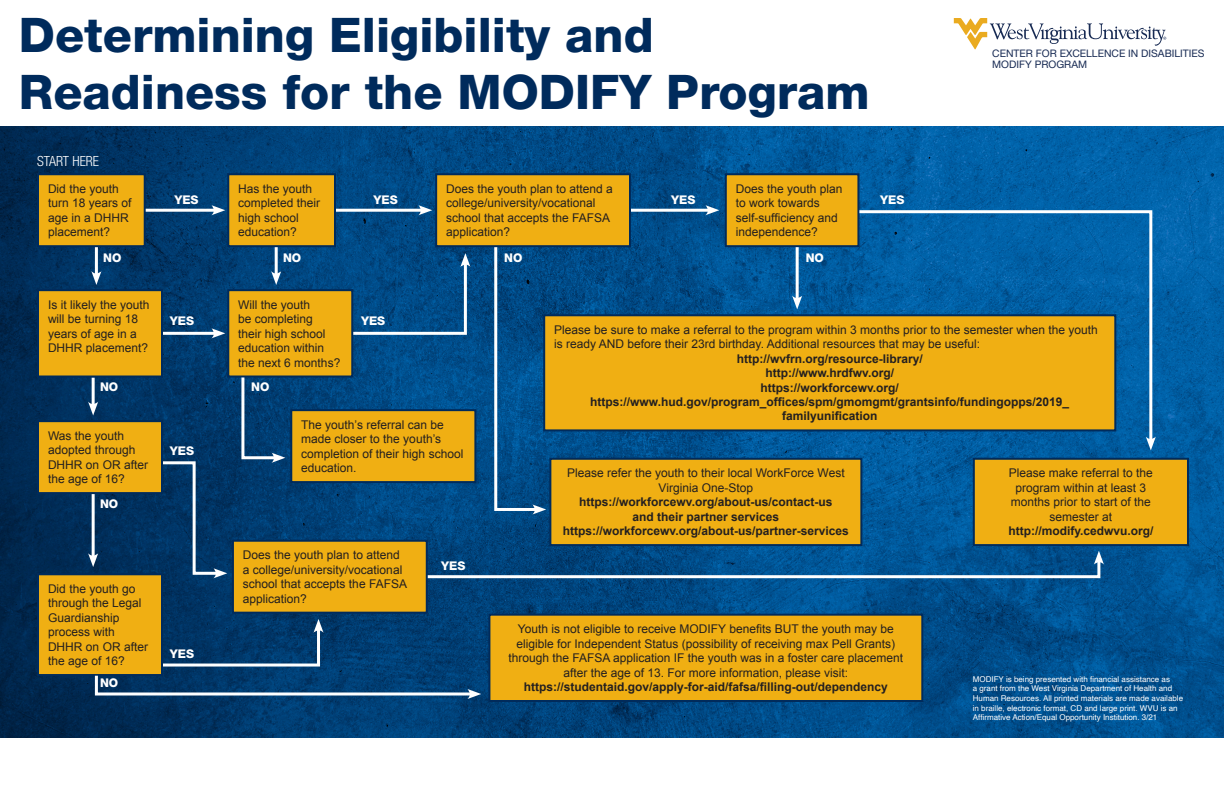
<style>
.page{position:relative;width:1224px;height:792px;background:#fff}
.page>*{position:absolute;margin:0;border:0;box-sizing:border-box;transform-origin:0 0}
.t1{font:800 47.8px/57.3px "Helvetica Neue LT Std";color:#002b5c}
.t2{font:300 condensed 14px "Helvetica Neue LT Std";color:#fff}
.t3{font:12px/14.4px "Arial";color:#231f20}
.t4{font:700 12px/14.4px "Arial";color:#231f20;text-align:center}
.t5{font:800 12px "Helvetica Neue LT Std";color:#fff}
.t6{font:10.4px/11.1px "Helvetica Neue LT Std";color:#172a53}
.Body_Small{font:8px/9.6px "Helvetica";color:#fff}
</style>
<div class="page">
<img style="left:0;top:127px;width:1224px;height:610px">
<div style="left:38px;top:174px;width:107px;height:72px;background:#f0af13"></div>
<div style="left:37px;top:173px;width:109px;height:74px;border:2px solid #002b5c"></div>
<div style="left:228px;top:174px;width:107px;height:72px;background:#f0af13"></div>
<div style="left:227px;top:173px;width:109px;height:74px;border:2px solid #002b5c"></div>
<div style="left:436px;top:174px;width:194px;height:72px;background:#f0af13"></div>
<div style="left:435px;top:173px;width:196px;height:74px;border:2px solid #002b5c"></div>
<div style="left:544px;top:315px;width:571px;height:115px;background:#f0af13"></div>
<div style="left:543px;top:314px;width:573px;height:117px;border:2px solid #002b5c"></div>
<div style="left:550px;top:459px;width:311px;height:86px;background:#f0af13"></div>
<div style="left:549px;top:458px;width:313px;height:88px;border:2px solid #002b5c"></div>
<div style="left:974px;top:459px;width:214px;height:86px;background:#f0af13"></div>
<div style="left:973px;top:458px;width:216px;height:88px;border:2px solid #002b5c"></div>
<div style="left:489px;top:615px;width:433px;height:86px;background:#f0af13"></div>
<div style="left:488px;top:614px;width:435px;height:88px;border:2px solid #002b5c"></div>
<div style="left:726px;top:174px;width:132px;height:72px;background:#f0af13"></div>
<div style="left:725px;top:173px;width:134px;height:74px;border:2px solid #002b5c"></div>
<div style="left:38px;top:290px;width:124px;height:87px;background:#f0af13"></div>
<div style="left:37px;top:289px;width:126px;height:89px;border:2px solid #002b5c"></div>
<div style="left:38px;top:421px;width:124px;height:72px;background:#f0af13"></div>
<div style="left:37px;top:420px;width:126px;height:74px;border:2px solid #002b5c"></div>
<div style="left:38px;top:574px;width:124px;height:101px;background:#f0af13"></div>
<div style="left:37px;top:573px;width:126px;height:103px;border:2px solid #002b5c"></div>
<div style="left:228px;top:290px;width:124px;height:87px;background:#f0af13"></div>
<div style="left:227px;top:289px;width:126px;height:89px;border:2px solid #002b5c"></div>
<div style="left:291px;top:410px;width:184px;height:72px;background:#f0af13"></div>
<div style="left:290px;top:409px;width:186px;height:74px;border:2px solid #002b5c"></div>
<div style="left:233px;top:541px;width:194px;height:72px;background:#f0af13"></div>
<div style="left:232px;top:540px;width:196px;height:74px;border:2px solid #002b5c"></div>
<svg style="left:954px;top:18px;width:212px;height:31px"></svg>
<hr style="left:146px;top:209px;width:71px;height:3px;background:#fff">
<svg style="left:211px;top:205px;width:14px;height:10px"></svg>
<hr style="left:163px;top:332px;width:54px;height:3px;background:#fff">
<svg style="left:211px;top:328px;width:14px;height:10px"></svg>
<hr style="left:275px;top:247px;width:3px;height:30px;background:#fff">
<svg style="left:271px;top:271px;width:10px;height:14px"></svg>
<hr style="left:95px;top:247px;width:3px;height:30px;background:#fff">
<svg style="left:91px;top:271px;width:10px;height:14px"></svg>
<hr style="left:796px;top:247px;width:3px;height:54px;background:#fff">
<svg style="left:792px;top:296px;width:10px;height:13px"></svg>
<hr style="left:92px;top:378px;width:3px;height:29px;background:#fff">
<svg style="left:88px;top:402px;width:10px;height:14px"></svg>
<hr style="left:92px;top:494px;width:3px;height:65px;background:#fff">
<svg style="left:88px;top:553px;width:10px;height:14px"></svg>
<hr style="left:336px;top:209px;width:88px;height:3px;background:#fff">
<svg style="left:418px;top:205px;width:14px;height:10px"></svg>
<hr style="left:631px;top:209px;width:80px;height:3px;background:#fff">
<svg style="left:705px;top:205px;width:14px;height:10px"></svg>
<svg style="left:856px;top:209px;width:298px;height:236px"></svg>
<svg style="left:1146px;top:437px;width:10px;height:13px"></svg>
<svg style="left:493px;top:244px;width:53px;height:271px"></svg>
<svg style="left:240px;top:375px;width:45px;height:88px"></svg>
<svg style="left:93px;top:619px;width:388px;height:80px"></svg>
<svg style="left:425px;top:551px;width:679px;height:29px"></svg>
<svg style="left:160px;top:460px;width:67px;height:118px"></svg>
<svg style="left:350px;top:253px;width:120px;height:83px"></svg>
<p class="t1" style="left:19px;top:6px;width:852px">Determining Eligibility and<br>Readiness for the MODIFY Program</p>
<p class="t2" style="left:37px;top:153px;width:64px">START HERE</p>
<p class="t3" style="left:48px;top:182px;width:85px">Did the youth turn 18 years of age in a DHHR placement?</p>
<p class="t3" style="left:238px;top:182px;width:84px">Has the youth completed their high school education?</p>
<p class="t3" style="left:446px;top:182px;width:168px">Does the youth plan to attend a</p>
<p class="t3" style="left:736px;top:182px;width:108px">Does the youth plan to work towards self-sufficiency and independence?</p>
<p class="t5" style="left:174px;top:192px;width:26px">YES</p>
<p class="t5" style="left:373px;top:192px;width:26px">YES</p>
<p class="t5" style="left:671px;top:192px;width:26px">YES</p>
<p class="t5" style="left:880px;top:192px;width:26px">YES</p>
<p class="t3" style="left:446px;top:196px;width:166px">college/university/vocational school that accepts the FAFSA application?</p>
<p class="t5" style="left:103px;top:250px;width:20px">NO</p>
<p class="t5" style="left:283px;top:250px;width:20px">NO</p>
<p class="t5" style="left:504px;top:250px;width:20px">NO</p>
<p class="t5" style="left:806px;top:250px;width:20px">NO</p>
<p class="t6" style="left:992px;top:48px;width:214px">CENTER FOR EXCELLENCE IN DISABILITIES<br>MODIFY PROGRAM</p>
<p class="t3" style="left:48px;top:298px;width:103px">Is it likely the youth will be turning 18 years of age in a<br>DHHR placement?</p>
<p class="t5" style="left:100px;top:380px;width:20px">NO</p>
<p class="t3" style="left:48px;top:429px;width:102px">Was the youth adopted through<br>DHHR on OR after the age of 16?</p>
<p class="t5" style="left:100px;top:497px;width:20px">NO</p>
<p class="t5" style="left:170px;top:314px;width:26px">YES</p>
<p class="t5" style="left:170px;top:443px;width:26px">YES</p>
<p class="t3" style="left:48px;top:582px;width:102px">Did the youth go through the Legal<br>Guardianship process with<br>DHHR on OR after the age of 16?</p>
<p class="t5" style="left:100px;top:676px;width:20px">NO</p>
<p class="t5" style="left:170px;top:646px;width:26px">YES</p>
<p class="t3" style="left:238px;top:298px;width:104px">Will the youth<br>be completing<br>their high school education within the next 6 months?</p>
<p class="t5" style="left:251px;top:380px;width:20px">NO</p>
<p class="t5" style="left:361px;top:314px;width:26px">YES</p>
<p class="t3" style="left:301px;top:418px;width:164px">The youth’s referral can be made closer to the youth’s completion of their high school education.</p>
<p class="t3" style="left:243px;top:548px;width:166px">Does the youth plan to attend a college/university/vocational school that accepts the FAFSA application?</p>
<p class="t5" style="left:441px;top:559px;width:26px">YES</p>
<p class="t3" style="left:554px;top:323px;width:545px">Please be sure to make a referral to the program within 3 months prior to the semester when the youth is ready AND before their 23rd birthday. Additional resources that may be useful:</p>
<p class="t4" style="left:737px;top:352px;width:188px">http://wvfrn.org/resource-library/</p>
<p class="t4" style="left:765px;top:366px;width:130px">http://www.hrdfwv.org/</p>
<p class="t4" style="left:761px;top:381px;width:140px">https://workforcewv.org/</p>
<p class="t4" style="left:590px;top:395px;width:480px">https://www.hud.gov/program_offices/spm/gmomgmt/grantsinfo/fundingopps/2019_ familyunification</p>
<p class="t3" style="left:567px;top:466px;width:279px">Please refer the youth to their local WorkForce West</p>
<p class="t3" style="left:659px;top:481px;width:96px">Virginia One-Stop</p>
<p class="t4" style="left:579px;top:495px;width:255px">https://workforcewv.org/about-us/contact-us</p>
<p class="t4" style="left:633px;top:510px;width:148px">and their partner services</p>
<p class="t4" style="left:563px;top:524px;width:287px">https://workforcewv.org/about-us/partner-services</p>
<p class="t3" style="left:508px;top:622px;width:396px;text-align:center">Youth is not eligible to receive MODIFY benefits BUT the youth may be eligible for Independent Status (possibility of receiving max Pell Grants) through the FAFSA application IF the youth was in a foster care placement after the age of 13. For more information, please visit:</p>
<p class="t4" style="left:524px;top:680px;width:366px">https://studentaid.gov/apply-for-aid/fafsa/filling-out/dependency</p>
<p class="t3" style="left:1009px;top:466px;width:146px">Please make referral to the</p>
<p class="t3" style="left:1016px;top:481px;width:132px">program within at least 3</p>
<p class="t3" style="left:1011px;top:495px;width:142px">months prior to start of the</p>
<p class="t3" style="left:1050px;top:509px;width:64px">semester at</p>
<p class="t4" style="left:1008px;top:524px;width:147px">http://modify.cedwvu.org/</p>
<p class="Body_Small" style="left:973px;top:674px;width:212px">MODIFY is being presented with financial assistance as<br>a grant from the West Virginia Department of Health and Human Resources. All printed materials are made available in braille, electronic format, CD and large print. WVU is an Affirmative Action/Equal Opportunity Institution. 3/21</p>
</div>
